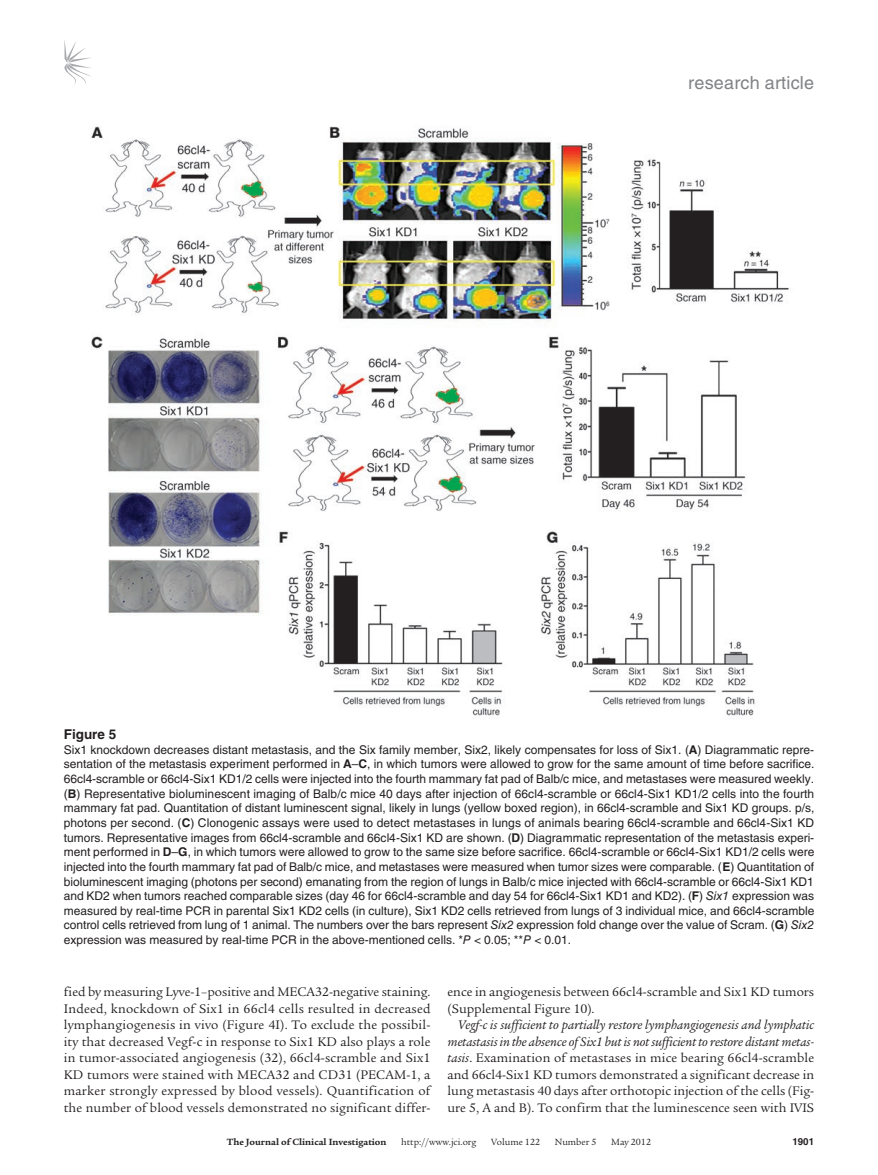
<style>
.page{position:relative;width:878px;height:1175px;background:#fff}
.page>*{position:absolute;margin:0;border:0;box-sizing:border-box;transform-origin:0 0}
.t1{font:18px "Helvetica LT Std";letter-spacing:.01em;color:#808285}
.t2{font:13.5px/16.5px "Legacy Serif Std";color:#231f20;text-align:justify}
.t3{font:700 13.5px "Helvetica LT Std";color:#231f20}
.t4{font:12px/14.7px "Helvetica LT Std";color:#231f20;text-align:justify}
.t5{font:9.75px "Legacy Serif Std";color:#231f20}
.t6{font:700 9.75px "Legacy Serif Std";color:#231f20}
.t7{font:700 9.75px "Helvetica LT Std";color:#231f20}
.s1{font-weight:700}
.s2{font-style:italic}
</style>
<div class="page">
<svg style="left:64px;top:40px;width:27px;height:45px"></svg>
<img style="left:91px;top:126px;width:698px;height:593px">
<h1 class="t1" style="left:688px;top:73px;width:127px">research article</h1>
<p class="t3" style="left:64px;top:726px;width:54px">Figure 5</p>
<p class="t4" style="left:64px;top:742px;width:752px">Six1 knockdown decreases distant metastasis, and the Six family member, Six2, likely compensates for loss of Six1. (<span class="s1">A</span>) Diagrammatic repre&shy;sentation of the metastasis experiment performed in <span class="s1">A</span>–<span class="s1">C</span>, in which tumors were allowed to grow for the same amount of time before sacrifice.<br>66cl4-scramble or 66cl4-Six1 KD1/2 cells were injected into the fourth mammary fat pad of Balb/c mice, and metastases were measured weekly. (<span class="s1">B</span>) Representative bioluminescent imaging of Balb/c mice 40 days after injection of 66cl4-scramble or 66cl4-Six1 KD1/2 cells into the fourth mammary fat pad. Quantitation of distant luminescent signal, likely in lungs (yellow boxed region), in 66cl4-scramble and Six1 KD groups. p/s, photons per second. (<span class="s1">C</span>) Clonogenic assays were used to detect metastases in lungs of animals bearing 66cl4-scramble and 66cl4-Six1 KD tumors. Representative images from 66cl4-scramble and 66cl4-Six1 KD are shown. (<span class="s1">D</span>) Diagrammatic representation of the metastasis experi&shy;ment performed in <span class="s1">D</span>–<span class="s1">G</span>, in which tumors were allowed to grow to the same size before sacrifice. 66cl4-scramble or 66cl4-Six1 KD1/2 cells were injected into the fourth mammary fat pad of Balb/c mice, and metastases were measured when tumor sizes were comparable. (<span class="s1">E</span>) Quantitation of bioluminescent imaging (photons per second) emanating from the region of lungs in Balb/c mice injected with 66cl4-scramble or 66cl4-Six1 KD1 and KD2 when tumors reached comparable sizes (day 46 for 66cl4-scramble and day 54 for 66cl4-Six1 KD1 and KD2). (<span class="s1">F</span>) <span class="s2">Six1</span> expression was measured by real-time PCR in parental Six1 KD2 cells (in culture), Six1 KD2 cells retrieved from lungs of 3 individual mice, and 66cl4-scramble control cells retrieved from lung of 1 animal. The numbers over the bars represent <span class="s2">Six2</span> expression fold change over the value of Scram. (<span class="s1">G</span>) <span class="s2">Six2 </span>expression was measured by real-time PCR in the above-mentioned cells. *<span class="s2">P</span> &lt; 0.05; **<span class="s2">P</span> &lt; 0.01.</p>
<p class="t2" style="left:64px;top:983px;width:368px">fied by measuring Lyve-1–positive and MECA32-negative staining.<br>Indeed, knockdown of Six1 in 66cl4 cells resulted in decreased lymphangiogenesis in vivo (Figure 4I). To exclude the possibil&shy;ity that decreased Vegf-c in response to Six1 KD also plays a role in tumor-associated angiogenesis (32), 66cl4-scramble and Six1<br>KD tumors were stained with MECA32 and CD31 (PECAM-1, a marker strongly expressed by blood vessels). Quantification of the number of blood vessels demonstrated no significant differ-</p>
<p class="t2" style="left:447px;top:983px;width:368px">ence in angiogenesis between 66cl4-scramble and Six1 KD tumors (Supplemental Figure 10).</p>
<p class="t2" style="left:447px;top:1016px;width:368px;text-indent:11px"><span class="s2">Vegf-c is sufficient to partially restore lymphangiogenesis and lymphatic metastasis in the absence of Six1 but is not sufficient to restore distant metas&shy;tasis</span>. Examination of metastases in mice bearing 66cl4-scramble and 66cl4-Six1 KD tumors demonstrated a significant decrease in lung metastasis 40 days after orthotopic injection of the cells (Fig&shy;ure 5, A and B). To confirm that the luminescence seen with IVIS</p>
<p class="t6" style="left:227px;top:1135px;width:161px">The Journal of Clinical Investigation</p>
<p class="t5" style="left:401px;top:1136px;width:77px">http://www.jci.org</p>
<p class="t5" style="left:491px;top:1136px;width:50px">Volume 122</p>
<p class="t5" style="left:555px;top:1136px;width:43px">Number 5</p>
<p class="t5" style="left:611px;top:1136px;width:41px">May 2012</p>
<p class="t7" style="left:792px;top:1135px;width:23px">1901</p>
</div>
